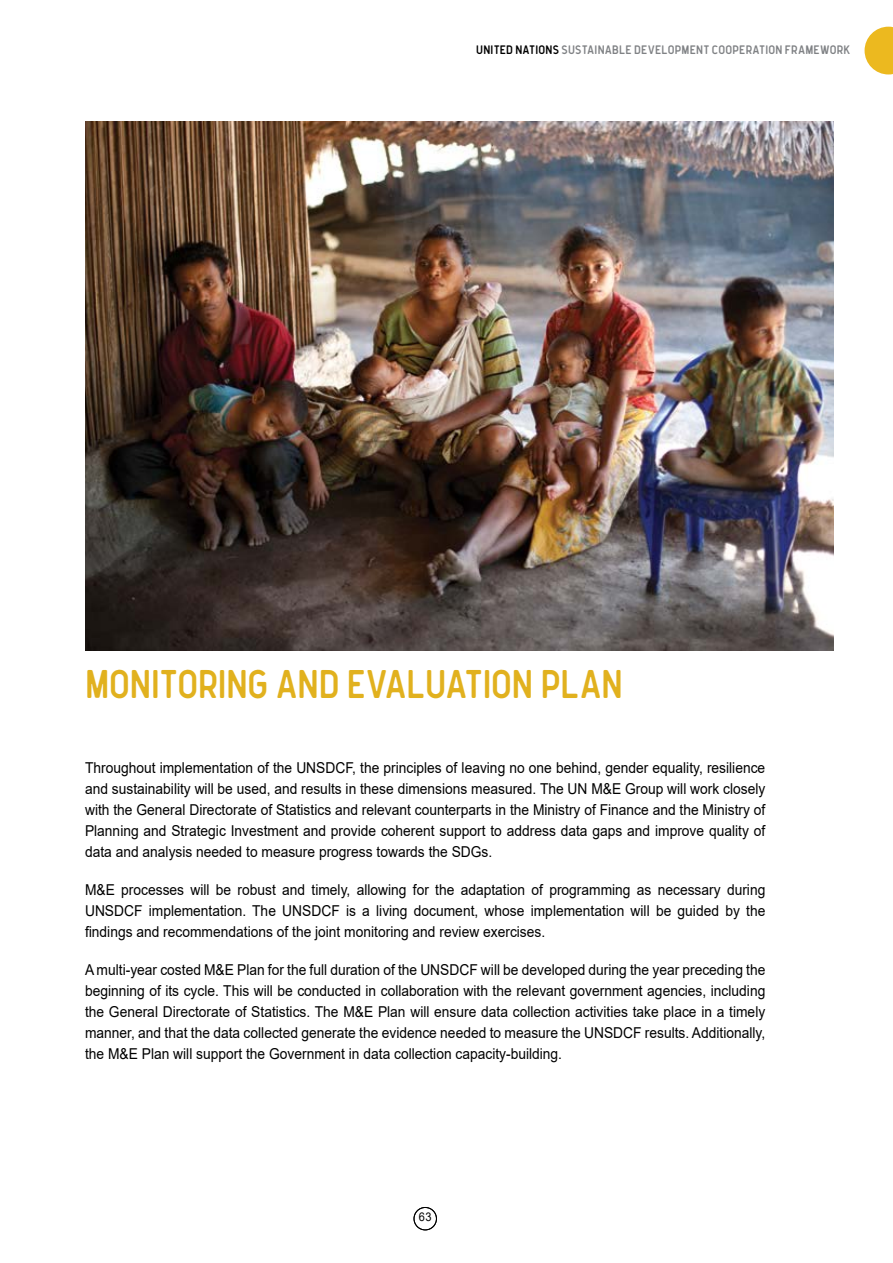
<style>
.page{position:relative;width:893px;height:1263px;background:#fff}
.page>*{position:absolute;margin:0;border:0;box-sizing:border-box;transform-origin:0 0}
.t1{font:39px "Oregon";letter-spacing:-.01em;color:#e1b11e;scale:.94 1}
.t2{font:15px/21px "Arial";color:#000;text-align:justify;scale:.92 1}
.t3{font:12px "Oregon";letter-spacing:.015em;color:#808285}
.t4{font:12px "Arial";color:#000;scale:.92 1}
.s1{color:#000}
</style>
<div class="page">
<svg style="left:864px;top:27px;width:29px;height:47px"></svg>
<div style="left:414px;top:1207px;width:23px;height:23px;border:1px solid #000;border-radius:50%"></div>
<img style="left:85px;top:121px;width:748px;height:530px">
<p class="t3" style="left:476px;top:43px;width:376px"><span class="s1">UNITED NATIONS</span> SUSTAINABLE DEVELOPMENT COOPERATION FRAMEWORK</p>
<h1 class="t1" style="left:85px;top:662px;width:574px">MONITORING AND EVALUATION PLAN</h1>
<p class="t2" style="left:85px;top:757px;width:741px">Throughout implementation of the UNSDCF, the principles of leaving no one behind, gender equality, resilience and sustainability will be used, and results in these dimensions measured. The UN M&amp;E Group will work closely with the General Directorate of Statistics and relevant counterparts in the Ministry of Finance and the Ministry of Planning and Strategic Investment and provide coherent support to address data gaps and improve quality of data and analysis needed to measure progress towards the SDGs.</p>
<p class="t2" style="left:85px;top:879px;width:741px">M&amp;E processes will be robust and timely, allowing for the adaptation of programming as necessary during UNSDCF implementation. The UNSDCF is a living document, whose implementation will be guided by the findings and recommendations of the joint monitoring and review exercises.</p>
<p class="t2" style="left:85px;top:959px;width:741px">A multi-year costed M&amp;E Plan for the full duration of the UNSDCF will be developed during the year preceding the beginning of its cycle. This will be conducted in collaboration with the relevant government agencies, including the General Directorate of Statistics. The M&amp;E Plan will ensure data collection activities take place in a timely manner, and that the data collected generate the evidence needed to measure the UNSDCF results. Additionally, the M&amp;E Plan will support the Government in data collection capacity-building.</p>
<p class="t4" style="left:419px;top:1209px;width:15px">63</p>
</div>
